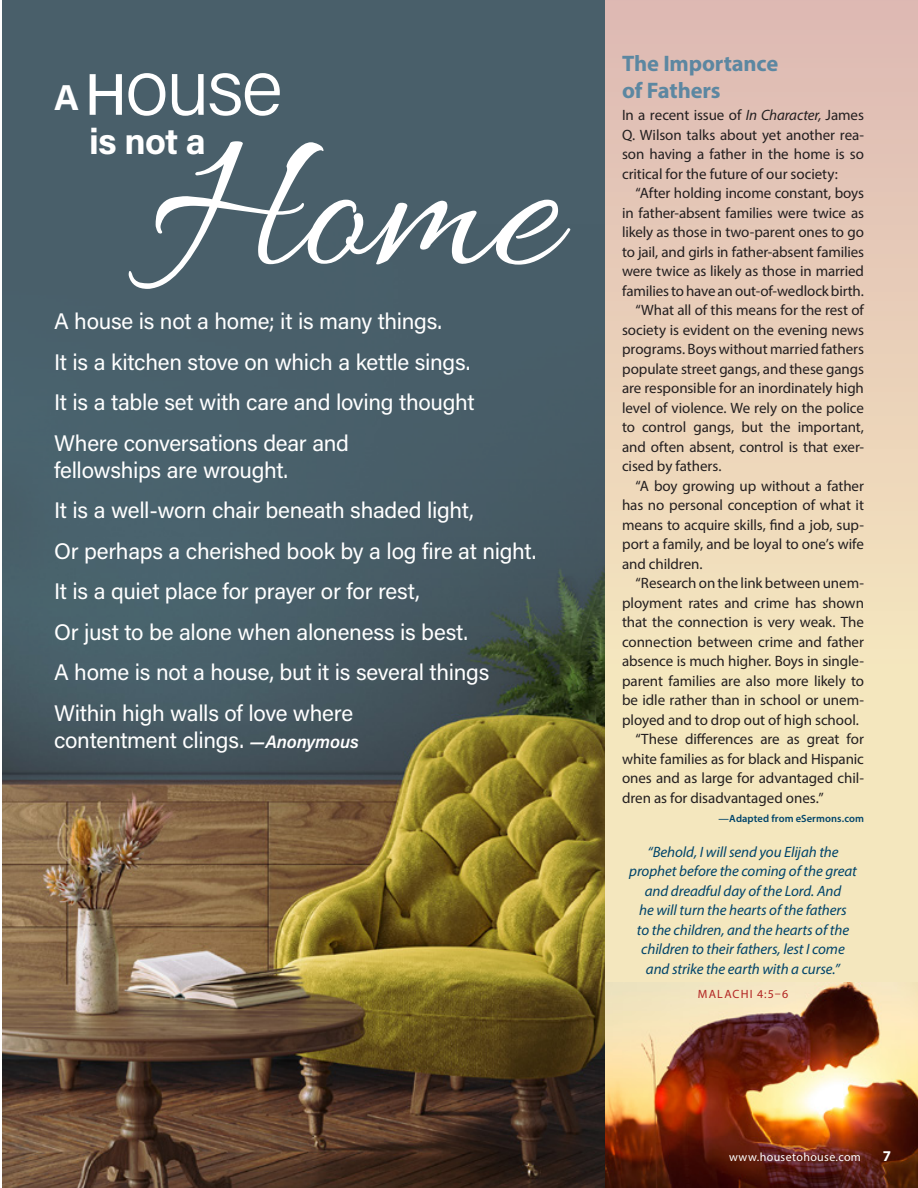
<style>
.page{position:relative;width:918px;height:1188px;background:#fff}
.page>*{position:absolute;margin:0;border:0;box-sizing:border-box;transform-origin:0 0}
.t1{font:204.15px "Allura";color:#fff}
.t2{font:300 81px "Acumin Pro";color:#fff}
.t3{font:700 36px "Acumin Pro";color:#fff}
.t4{font:22.5px/27px "Acumin Pro";letter-spacing:-.01em;color:#fff}
.Side_Article_Heading{font:700 22.5px/27px "Myriad Pro";letter-spacing:-.01em;color:#5c87a1}
.Body_Sans-Serif{font:15px/19.5px "Myriad Pro";letter-spacing:-.005em;color:#231f20;text-align:justify}
.scripture_1{font:italic 15px/19.5px "Myriad Pro";letter-spacing:-.005em;color:#00446a;text-align:center}
.t5{font:700 15px "Myriad Pro";color:#fff}
.t6{font:12px "Myriad Pro";letter-spacing:.03em;color:#fff}
.scripture_attributio{font:12px "Myriad Pro";letter-spacing:.1em;color:#b22423}
.Body_Sans-Serif-2{font:600 10.5px "Myriad Pro";letter-spacing:.01em;color:#00446a}
.s1{font-weight:500;font-size:58.5px}
.s2{font-weight:600;font-style:italic;font-size:18px}
.s3{font-style:italic}
</style>
<div class="page">
<div style="left:2px;top:0;width:603px;height:1188px;background:#495f6a"></div>
<img style="left:2px;top:546px;width:603px;height:642px">
<svg style="left:605px;top:0;width:313px;height:983px;background:#ecd6ba"></svg>
<img style="left:605px;top:983px;width:313px;height:205px">
<p class="t3" style="left:54px;top:72px;width:26px">A</p>
<p class="t2" style="left:84px;top:31px;width:200px"><span class="s1">H</span>ouse</p>
<p class="t1" style="left:147px;top:96px;width:411px">Home</p>
<p class="t3" style="left:89px;top:116px;width:118px">is not a</p>
<p class="t4" style="left:54px;top:307px;width:390px">A house is not a home; it is many things.</p>
<p class="t4" style="left:54px;top:348px;width:418px">It is a kitchen stove on which a kettle sings.</p>
<p class="t4" style="left:54px;top:388px;width:422px">It is a table set with care and loving thought</p>
<p class="t4" style="left:54px;top:429px;width:297px">Where conversations dear and fellowships are wrought.</p>
<p class="t4" style="left:54px;top:496px;width:421px">It is a well-worn chair beneath shaded light,</p>
<p class="t4" style="left:54px;top:537px;width:484px">Or perhaps a cherished book by a log fire at night.</p>
<p class="t4" style="left:54px;top:577px;width:367px">It is a quiet place for prayer or for rest,</p>
<p class="t4" style="left:54px;top:618px;width:416px">Or just to be alone when aloneness is best.</p>
<p class="t4" style="left:54px;top:658px;width:437px">A home is not a house, but it is several things</p>
<p class="t4" style="left:54px;top:699px;width:306px">Within high walls of love where contentment clings. <span class="s2">—Anonymous</span></p>
<p class="Side_Article_Heading" style="left:622px;top:49px;width:158px">The Importance of Fathers</p>
<p class="Body_Sans-Serif" style="left:622px;top:105px;width:243px">In a recent issue of <span class="s3">In Character,</span> James Q. Wilson talks about yet another rea&shy;son having a father in the home is so critical for the future of our society:</p>
<p class="Body_Sans-Serif" style="left:622px;top:183px;width:243px;text-indent:14px">“After holding income constant, boys in father-absent families were twice as likely as those in two-parent ones to go to jail, and girls in father-absent families were twice as likely as those in married families to have an out-of-wedlock birth.</p>
<p class="Body_Sans-Serif" style="left:622px;top:300px;width:243px;text-indent:14px">“What all of this means for the rest of society is evident on the evening news programs. Boys without married fathers populate street gangs, and these gangs are responsible for an inordinately high level of violence. We rely on the police to control gangs, but the important, and often absent, control is that exer&shy;cised by fathers.</p>
<p class="Body_Sans-Serif" style="left:622px;top:476px;width:243px;text-indent:14px">“A boy growing up without a father has no personal conception of what it means to acquire skills, find a job, sup&shy;port a family, and be loyal to one’s wife and children.</p>
<p class="Body_Sans-Serif" style="left:622px;top:573px;width:243px;text-indent:14px">“Research on the link between unem&shy;ployment rates and crime has shown that the connection is very weak. The connection between crime and father absence is much higher. Boys in single&shy;parent families are also more likely to be idle rather than in school or unem&shy;ployed and to drop out of high school.</p>
<p class="Body_Sans-Serif" style="left:622px;top:729px;width:243px;text-indent:14px">“These differences are as great for white families as for black and Hispanic ones and as large for advantaged chil&shy;dren as for disadvantaged ones.”</p>
<p class="Body_Sans-Serif-2" style="left:719px;top:812px;width:147px">—Adapted from eSermons.com</p>
<p class="scripture_1" style="left:629px;top:842px;width:229px">“Behold, I will send you Elijah the prophet before the coming of the great and dreadful day of the Lord. And<br>he will turn the hearts of the fathers<br>to the children, and the hearts of the children to their fathers, lest I come and strike the earth with a curse.”</p>
<p class="scripture_attributio" style="left:698px;top:986px;width:92px">MALACHI 4:5–6</p>
<p class="t6" style="left:729px;top:1150px;width:133px">www.housetohouse.com</p>
<p class="t5" style="left:883px;top:1146px;width:10px">7</p>
</div>
